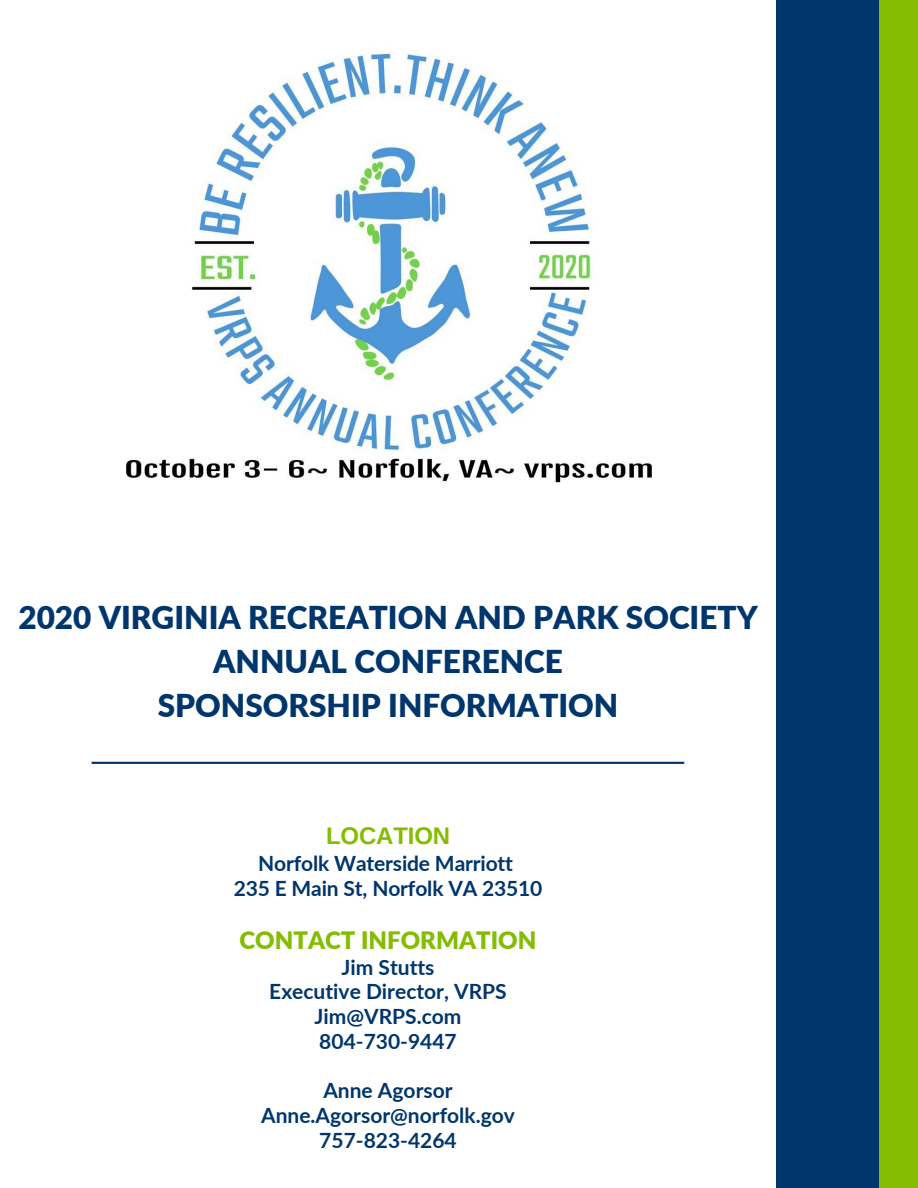
<style>
.page{position:relative;width:918px;height:1188px;background:#fff}
.page>*{position:absolute;margin:0;border:0;box-sizing:border-box;transform-origin:0 0}
.t1{font:900 31.5px/43.8px "Lato";color:#00366c;text-align:center}
.t2{font:900 24px "Lato";color:#84bd00}
.t3{font:700 24px "Arimo";letter-spacing:-.005em;color:#84bd00}
.t4{font:700 21px/24.8px "Lato";color:#00366c;text-align:center}
</style>
<div class="page">
<div style="left:776px;top:0;width:142px;height:1188px;background:#00366c"></div>
<img style="left:126px;top:49px;width:526px;height:434px">
<div style="left:879px;top:0;width:39px;height:1188px;background:#84bd00"></div>
<svg style="left:92px;top:762px;width:592px;height:2px"></svg>
<h1 class="t1" style="left:18px;top:595px;width:741px">2020 VIRGINIA RECREATION AND PARK SOCIETY<br>ANNUAL CONFERENCE<br>SPONSORSHIP INFORMATION</h1>
<p class="t3" style="left:326px;top:822px;width:126px">LOCATION</p>
<p class="t4" style="left:234px;top:851px;width:310px">Norfolk Waterside Marriott<br>235 E Main St, Norfolk VA 23510</p>
<p class="t2" style="left:240px;top:925px;width:298px">CONTACT INFORMATION</p>
<p class="t4" style="left:269px;top:954px;width:239px">Jim Stutts<br>Executive Director, VRPS<br>Jim@VRPS.com<br>804-730-9447</p>
<p class="t4" style="left:261px;top:1078px;width:255px">Anne Agorsor<br>Anne.Agorsor@norfolk.gov<br>757-823-4264</p>
</div>
